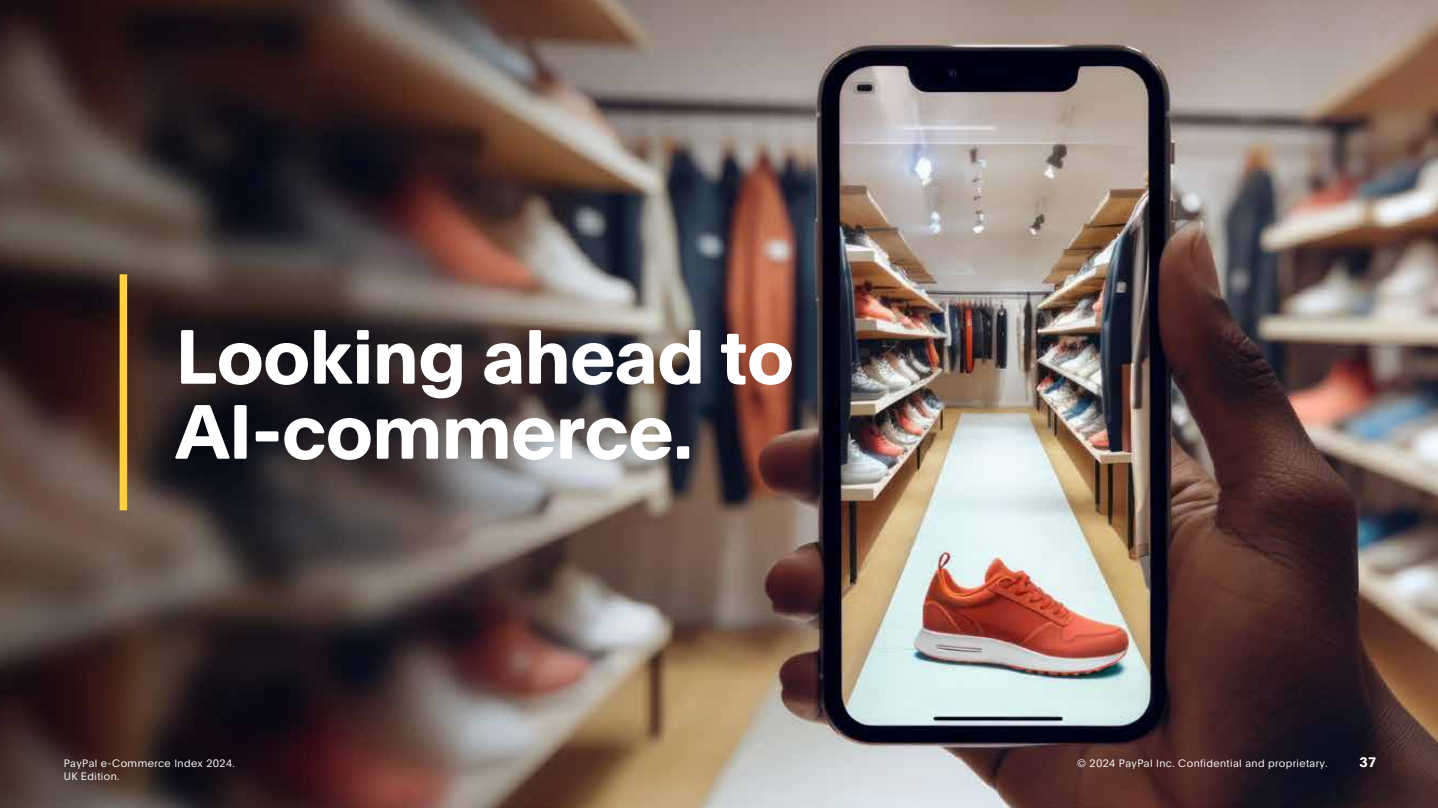
<style>
.page{position:relative;width:1438px;height:808px;background:#fff}
.page>*{position:absolute;margin:0;border:0;box-sizing:border-box;transform-origin:0 0}
.t1{font:700 75px/75px "Pay Pal Open";letter-spacing:-.01em;color:#fff}
.t2{font:700 13.5px "Pay Pal Open";color:#fff}
.t3{font:300 10.5px "Pay Pal Open";letter-spacing:.04em;color:#fff}
</style>
<div class="page">
<img style="left:0;top:0;width:1437px;height:808px">
<div style="left:120px;top:274px;width:7px;height:236px;background:#ffd140"></div>
<h1 class="t1" style="left:175px;top:314px;width:620px">Looking ahead to<br>AI-commerce.</h1>
<p class="t3" style="left:64px;top:756px;width:173px">PayPal e-Commerce Index 2024.</p>
<p class="t2" style="left:1359px;top:753px;width:18px">37</p>
<p class="t3" style="left:64px;top:769px;width:57px">UK Edition.</p>
<p class="t3" style="left:1077px;top:756px;width:252px">© 2024 PayPal Inc. Confidential and proprietary.</p>
</div>
